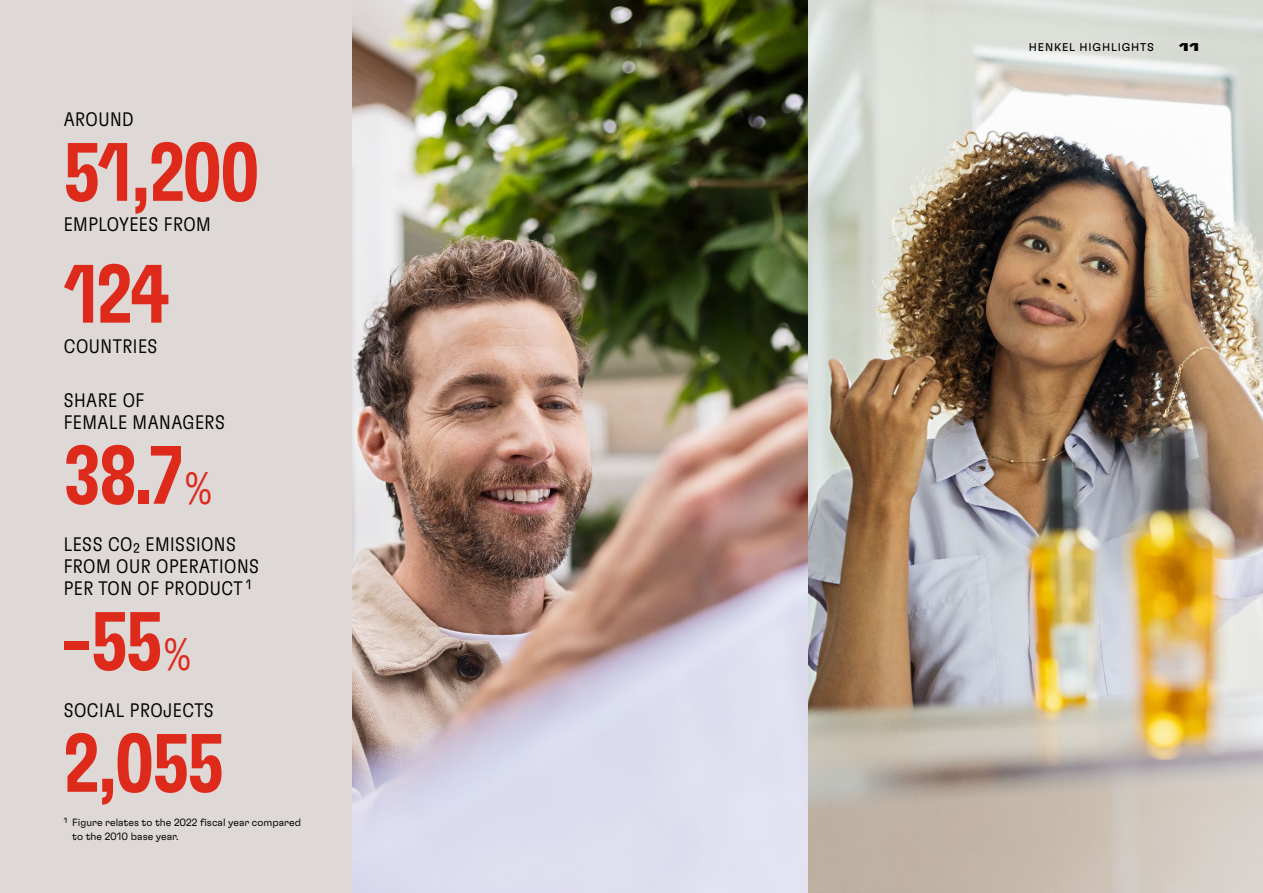
<style>
.page{position:relative;width:1263px;height:893px;background:#fff}
.page>*{position:absolute;margin:0;border:0;box-sizing:border-box;transform-origin:0 0}
.t1{font:82.5px "Henkel GT Flexa Cm Bd";letter-spacing:-.02em;color:#dd2a1b}
.t2{font:300 condensed 19.5px/21.8px "Henkel GT Flexa";letter-spacing:.025em;color:#000}
.t3{font:11.25px "Henkel GT Flexa";letter-spacing:.075em;color:#000}
.t4{font:11.25px "Henkel GT Flexa Exp Bl";color:#000}
.t5{font:300 10.5px/13.5px "Henkel GT Flexa";color:#000}
.s1{font-family:"Henkel GT Flexa Cm Lt";font-size:45px}
</style>
<div class="page">
<div style="left:0;top:0;width:352px;height:893px;background:#ded8d7"></div>
<img style="left:352px;top:0;width:911px;height:893px">
<p class="t2" style="left:64px;top:108px;width:72px">AROUND</p>
<h1 class="t1" style="left:64px;top:123px;width:198px">51,200</h1>
<p class="t2" style="left:64px;top:213px;width:149px">EMPLOYEES FROM</p>
<h1 class="t1" style="left:64px;top:245px;width:107px">124</h1>
<p class="t2" style="left:64px;top:335px;width:95px">COUNTRIES</p>
<p class="t2" style="left:64px;top:389px;width:163px">SHARE OF<br>FEMALE MANAGERS</p>
<h1 class="t1" style="left:64px;top:426px;width:150px">38.7 <span class="s1">%</span></h1>
<p class="t2" style="left:64px;top:533px;width:197px">LESS CO2 EMISSIONS<br>FROM OUR OPERATIONS<br>PER TON OF PRODUCT 1</p>
<h1 class="t1" style="left:64px;top:592px;width:129px">– 55 <span class="s1">%</span></h1>
<p class="t2" style="left:64px;top:699px;width:152px">SOCIAL PROJECTS</p>
<h1 class="t1" style="left:64px;top:714px;width:162px">2,055</h1>
<p class="t5" style="left:72px;top:815px;width:230px;text-indent:-9px">1 Figure relates to the 2022 fiscal year compared to the 2010 base year.</p>
<p class="t3" style="left:1029px;top:40px;width:127px">HENKEL HIGHLIGHTS</p>
<p class="t4" style="left:1179px;top:40px;width:21px">11</p>
</div>
